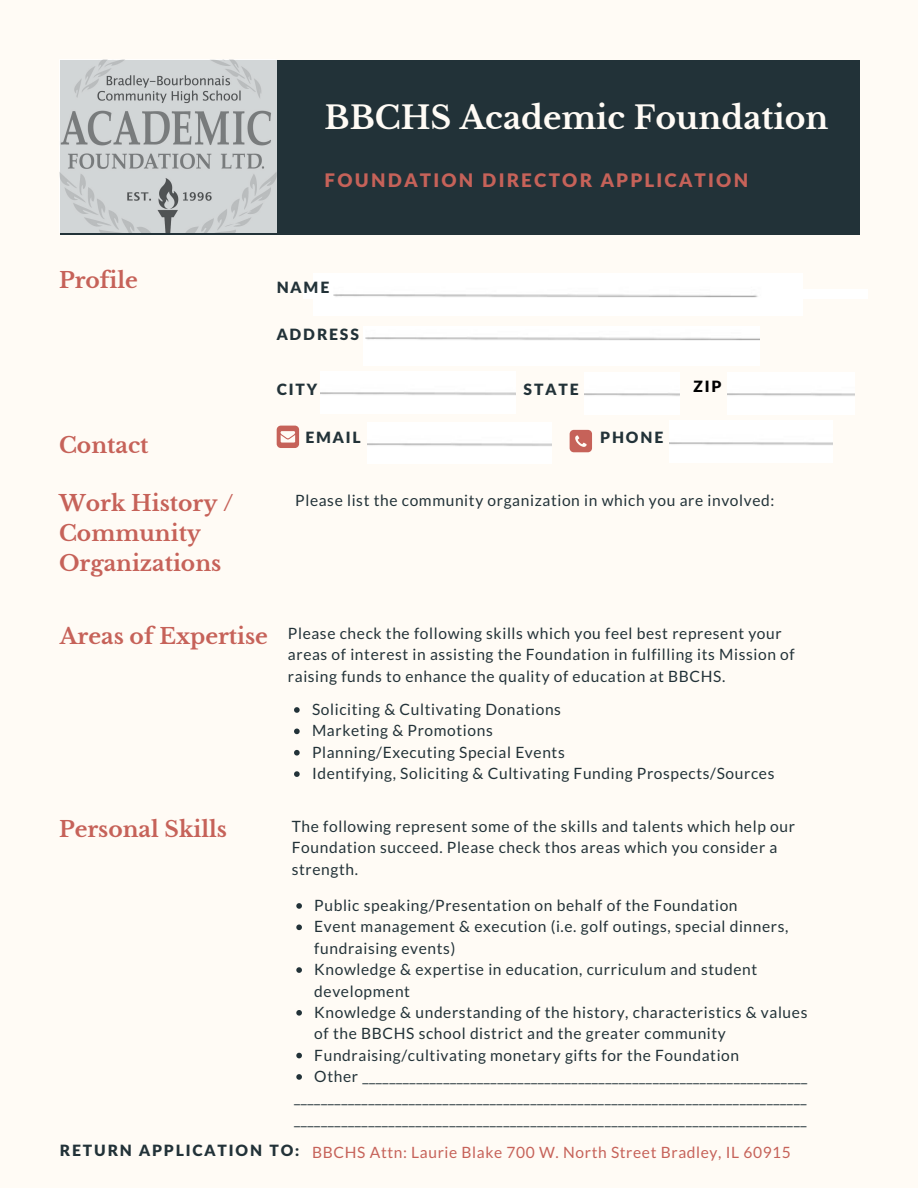
<style>
.page{position:relative;width:918px;height:1188px;background:#fffbf5}
.page>*{position:absolute;margin:0;border:0;box-sizing:border-box;transform-origin:0 0}
.t1{font:700 31.5px "Libre Baskerville";color:#fffbf5}
.t2{font:700 21.75px/30.3px "Libre Baskerville";color:#c66259}
.t3{font:900 18.75px "Lato Latin";letter-spacing:.12em;color:#c66259}
.t4{font:15.6px/21.3px "Lato";letter-spacing:.04em;color:#223238}
.t5{font:15.6px "Lato";letter-spacing:.04em;color:#c66259}
.t6{font:900 15.6px "Lato Latin";letter-spacing:.12em;color:#223238}
.t7{font:900 15.6px "Lato Latin";color:#000}
</style>
<div class="page">
<div style="left:60px;top:60px;width:800px;height:174px;background:#223238"></div>
<img style="left:59px;top:59px;width:218px;height:174px">
<svg style="left:277px;top:426px;width:22px;height:22px"></svg>
<svg style="left:570px;top:430px;width:22px;height:22px"></svg>
<svg style="left:296px;top:903px;width:6px;height:6px"></svg>
<svg style="left:296px;top:925px;width:6px;height:5px"></svg>
<svg style="left:296px;top:967px;width:6px;height:6px"></svg>
<svg style="left:296px;top:1010px;width:6px;height:6px"></svg>
<svg style="left:296px;top:1053px;width:6px;height:5px"></svg>
<svg style="left:296px;top:1074px;width:6px;height:6px"></svg>
<svg style="left:294px;top:707px;width:6px;height:6px"></svg>
<svg style="left:294px;top:729px;width:6px;height:5px"></svg>
<svg style="left:294px;top:750px;width:6px;height:6px"></svg>
<svg style="left:294px;top:771px;width:6px;height:6px"></svg>
<p class="t1" style="left:325px;top:98px;width:505px">BBCHS Academic Foundation</p>
<p class="t3" style="left:325px;top:172px;width:425px">FOUNDATION DIRECTOR APPLICATION</p>
<p class="t2" style="left:59px;top:265px;width:80px">Profile</p>
<p class="t2" style="left:59px;top:431px;width:91px">Contact</p>
<p class="t2" style="left:59px;top:488px;width:176px">Work History /<br>Community<br>Organizations</p>
<p class="t6" style="left:277px;top:280px;width:54px">NAME</p>
<p class="t6" style="left:277px;top:328px;width:84px">ADDRESS</p>
<p class="t6" style="left:524px;top:383px;width:57px">STATE</p>
<p class="t7" style="left:693px;top:379px;width:29px">ZIP</p>
<p class="t6" style="left:277px;top:383px;width:42px">CITY</p>
<p class="t6" style="left:305px;top:430px;width:57px">EMAIL</p>
<p class="t6" style="left:600px;top:430px;width:65px">PHONE</p>
<p class="t4" style="left:295px;top:489px;width:481px">Please list the community organization in which you are involved:</p>
<p class="t2" style="left:60px;top:621px;width:210px">Areas of Expertise</p>
<p class="t2" style="left:59px;top:814px;width:169px">Personal Skills</p>
<p class="t4" style="left:288px;top:622px;width:508px">Please check the following skills which you feel best represent your areas of interest in assisting the Foundation in fulfilling its Mission of raising funds to enhance the quality of education at BBCHS.</p>
<p class="t4" style="left:312px;top:698px;width:251px">Soliciting &amp; Cultivating Donations</p>
<p class="t4" style="left:312px;top:720px;width:182px">Marketing &amp; Promotions</p>
<p class="t4" style="left:312px;top:741px;width:254px">Planning/Executing Special Events</p>
<p class="t4" style="left:312px;top:762px;width:464px">Identifying, Soliciting &amp; Cultivating Funding Prospects/Sources</p>
<p class="t4" style="left:292px;top:815px;width:505px">The following represent some of the skills and talents which help our<br>Foundation succeed. Please check thos areas which you consider a strength.</p>
<p class="t4" style="left:314px;top:894px;width:425px">Public speaking/Presentation on behalf of the Foundation</p>
<p class="t4" style="left:314px;top:916px;width:476px">Event management &amp; execution (i.e. golf outings, special dinners, fundraising events)</p>
<p class="t4" style="left:314px;top:958px;width:445px">Knowledge &amp; expertise in education, curriculum and student development</p>
<p class="t4" style="left:314px;top:1001px;width:495px">Knowledge &amp; understanding of the history, characteristics &amp; values of the BBCHS school district and the greater community</p>
<p class="t4" style="left:314px;top:1044px;width:426px">Fundraising/cultivating monetary gifts for the Foundation</p>
<p class="t4" style="left:314px;top:1065px;width:495px">Other __________________________________________________________________</p>
<p class="t4" style="left:294px;top:1087px;width:514px">____________________________________________________________________________</p>
<p class="t4" style="left:294px;top:1108px;width:514px">____________________________________________________________________________</p>
<p class="t6" style="left:60px;top:1144px;width:241px">RETURN APPLICATION TO:</p>
<p class="t5" style="left:312px;top:1143px;width:480px">BBCHS Attn: Laurie Blake 700 W. North Street Bradley, IL 60915</p>
</div>
